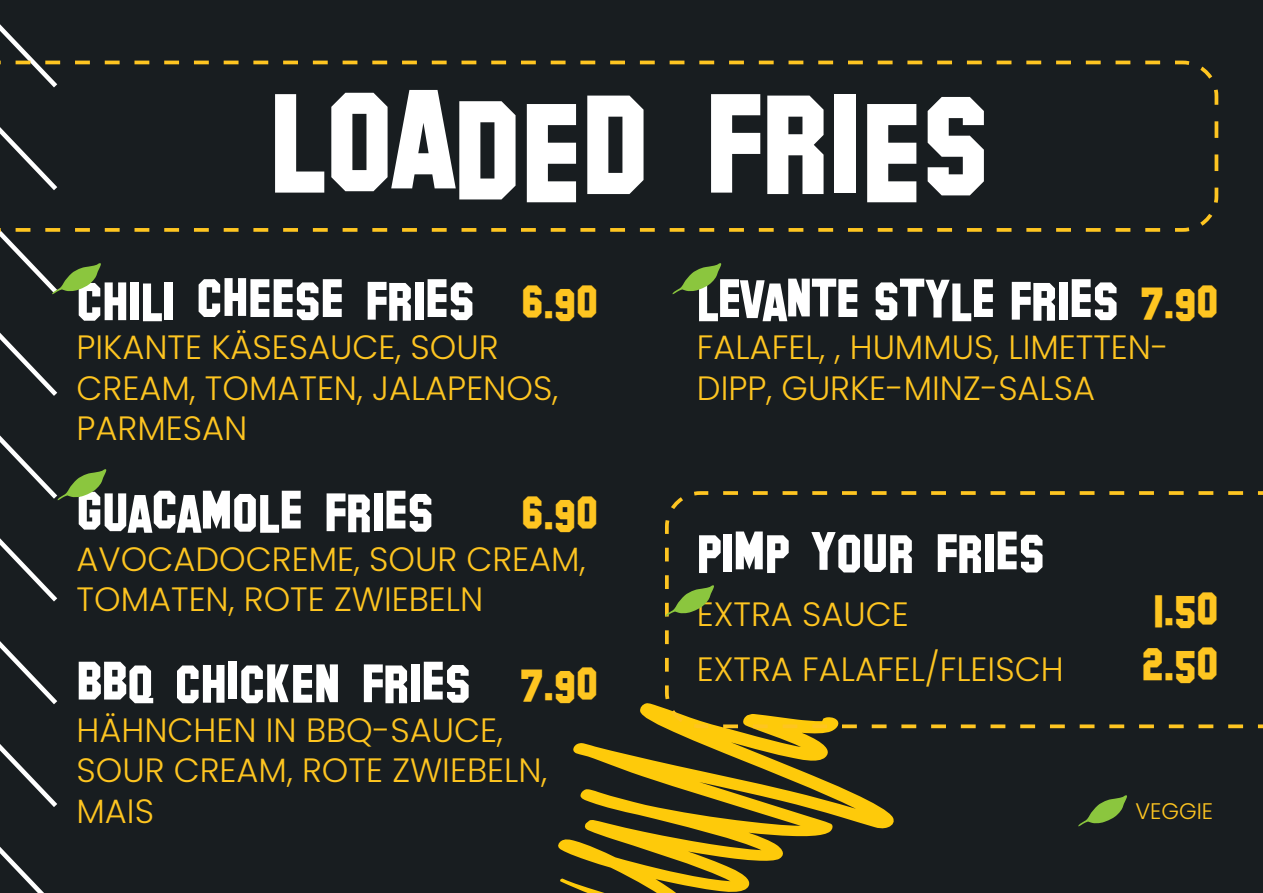
<style>
.page{position:relative;width:1263px;height:893px;background:#181d20}
.page>*{position:absolute;margin:0;border:0;box-sizing:border-box;transform-origin:0 0}
.t1{font:140.62px "SF Hollywood Hills";color:#fff}
.t2{font:54px "SF Hollywood Hills";color:#fff}
.t3{font:45.75px "SF Hollywood Hills";color:#fec521}
.t4{font:300 33.75px/40.5px "Poppins";color:#fec521}
.t5{font:300 22.5px "Poppins";color:#fec521}
.s1{font-size:45.75px;color:#fec521}
</style>
<div class="page">
<svg style="left:0;top:24px;width:59px;height:869px"></svg>
<svg style="left:558px;top:703px;width:336px;height:190px"></svg>
<svg style="left:0;top:59px;width:1219px;height:175px"></svg>
<svg style="left:663px;top:491px;width:600px;height:239px"></svg>
<svg style="left:52px;top:263px;width:49px;height:31px"></svg>
<svg style="left:1078px;top:795px;width:49px;height:32px"></svg>
<svg style="left:665px;top:548px;width:49px;height:130px"></svg>
<svg style="left:57px;top:469px;width:50px;height:31px"></svg>
<svg style="left:672px;top:263px;width:49px;height:31px"></svg>
<h1 class="t1" style="left:269px;top:86px;width:721px">LOADED FRIES</h1>
<h2 class="t2" style="left:77px;top:275px;width:523px">CHILI CHEESE FRIES <span class="s1">6.90</span></h2>
<p class="t4" style="left:77px;top:327px;width:483px">PIKANTE KÄSESAUCE, SOUR<br>CREAM, TOMATEN, JALAPENOS,<br>PARMESAN</p>
<h2 class="t2" style="left:77px;top:487px;width:358px">GUACAMOLE FRIES</h2>
<h3 class="t3" style="left:522px;top:493px;width:78px">6.90</h3>
<p class="t4" style="left:77px;top:539px;width:510px">AVOCADOCREME, SOUR CREAM,<br>TOMATEN, ROTE ZWIEBELN</p>
<h2 class="t2" style="left:77px;top:658px;width:523px">BBQ CHICKEN FRIES <span class="s1">7.90</span></h2>
<p class="t4" style="left:77px;top:710px;width:472px">HÄHNCHEN IN BBQ-SAUCE,<br>SOUR CREAM, ROTE ZWIEBELN,<br>MAIS</p>
<h2 class="t2" style="left:697px;top:275px;width:523px">LEVANTE STYLE FRIES <span class="s1">7.90</span></h2>
<p class="t4" style="left:697px;top:327px;width:473px">FALAFEL, , HUMMUS, LIMETTEN-<br>DIPP, GURKE-MINZ-SALSA</p>
<h2 class="t2" style="left:697px;top:528px;width:349px">PIMP YOUR FRIES</h2>
<p class="t4" style="left:697px;top:594px;width:213px">EXTRA SAUCE</p>
<h3 class="t3" style="left:1153px;top:589px;width:66px">1.50</h3>
<p class="t4" style="left:697px;top:649px;width:368px">EXTRA FALAFEL/FLEISCH</p>
<h3 class="t3" style="left:1142px;top:644px;width:78px">2.50</h3>
<p class="t5" style="left:1135px;top:798px;width:79px">VEGGIE</p>
</div>
